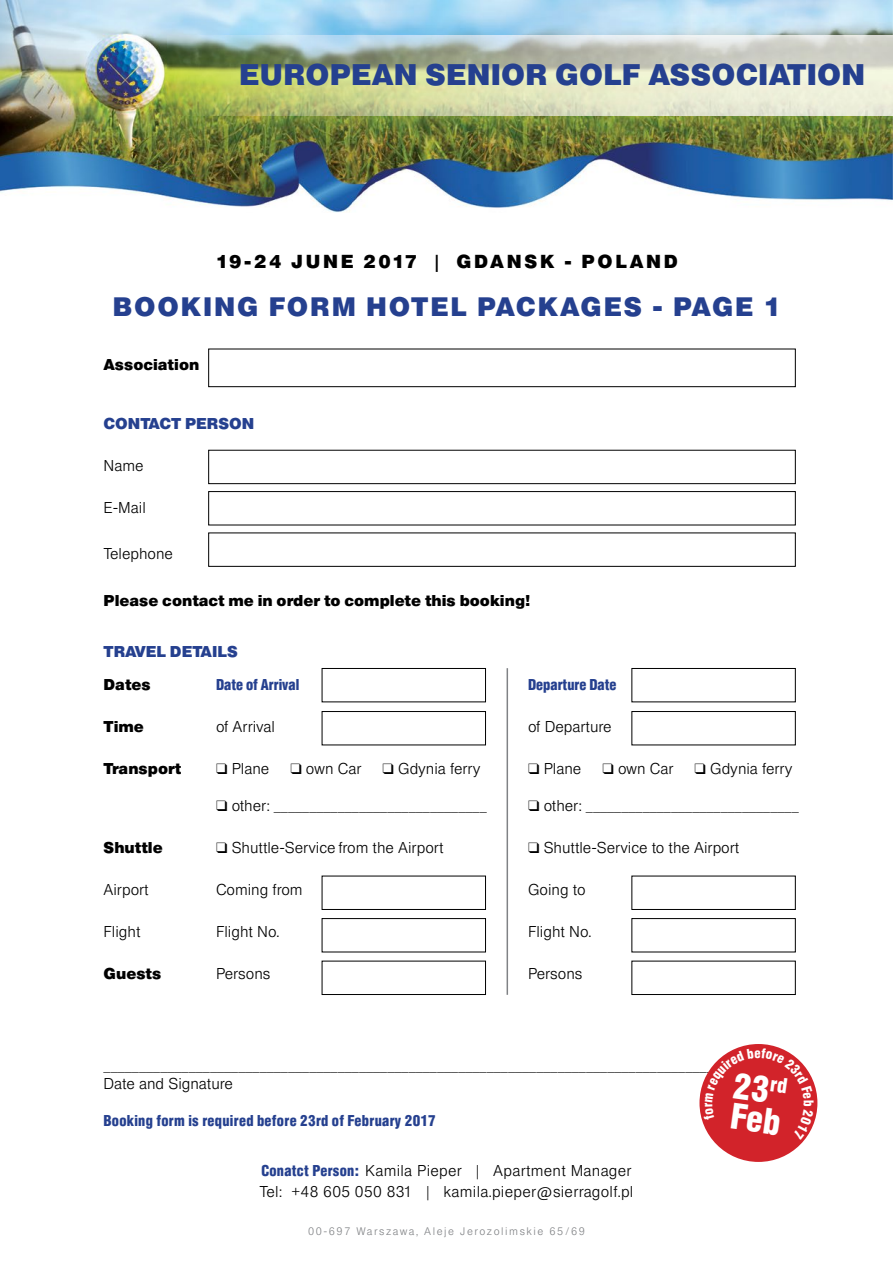
<style>
.page{position:relative;width:893px;height:1263px;background:#fff}
.page>*{position:absolute;margin:0;border:0;box-sizing:border-box;transform-origin:0 0}
.t1{font:35.25px "Europa Gro SBOP Bol Con";color:#fff}
.t2{font:700 28.5px "Europa Gro SBOP";letter-spacing:.01em;color:#25408f}
.t3{font:700 25.5px "Europa Gro SBOP";letter-spacing:.075em;color:#25408f}
.t4{font:700 18px "Europa Gro SBOP";letter-spacing:.15em;color:#000}
.t5{font:300 15px "Europa Gro SBOP";color:#000}
.t6{font:300 15px "Europa Gro SBOP";letter-spacing:.02em;color:#000}
.t7{font:700 15px "Europa Gro SBOP";color:#000}
.t8{font:15px "Europa Gro SBOP Bol Con";letter-spacing:.02em;color:#25408f}
.t9{font:700 15px "Europa Gro SBOP";color:#25408f}
.t10{font:15px "Europa Gro SBOP Bol Con";color:#25408f}
.t11{font:13.5px "Europa Gro SBOP Bol Con";color:#fff}
.t12{font:300 10.5px "Europa Gro SBOP";letter-spacing:.15em;color:#808285}
.s1{font-family:"Europa Gro SBOP Bol Con";font-weight:400;color:#25408f}
</style>
<div class="page">
<div style="left:208px;top:450px;width:588px;height:34px;border:1px solid #000"></div>
<div style="left:208px;top:491px;width:588px;height:34px;border:1px solid #000"></div>
<div style="left:208px;top:533px;width:588px;height:34px;border:1px solid #000"></div>
<img style="left:0;top:0;width:893px;height:213px">
<img style="left:168px;top:36px;width:725px;height:80px">
<div style="left:699px;top:1044px;width:118px;height:118px;background:#d2232a;border-radius:50%"></div>
<div style="left:208px;top:349px;width:588px;height:38px;border:1px solid #000"></div>
<div style="left:322px;top:668px;width:164px;height:34px;border:1px solid #000"></div>
<div style="left:322px;top:711px;width:164px;height:34px;border:1px solid #000"></div>
<div style="left:322px;top:876px;width:164px;height:34px;border:1px solid #000"></div>
<div style="left:322px;top:918px;width:164px;height:34px;border:1px solid #000"></div>
<div style="left:322px;top:961px;width:164px;height:34px;border:1px solid #000"></div>
<div style="left:632px;top:668px;width:164px;height:34px;border:1px solid #000"></div>
<div style="left:632px;top:711px;width:164px;height:34px;border:1px solid #000"></div>
<div style="left:632px;top:876px;width:164px;height:34px;border:1px solid #000"></div>
<div style="left:632px;top:918px;width:164px;height:34px;border:1px solid #000"></div>
<div style="left:632px;top:961px;width:164px;height:34px;border:1px solid #000"></div>
<hr style="left:507px;top:668px;width:1px;height:327px;background:#808285">
<svg style="left:704px;top:1048px;width:109px;height:91px"></svg>
<p class="t2" style="left:239px;top:57px;width:627px">EUROPEAN SENIOR GOLF ASSOCIATION</p>
<p class="t4" style="left:216px;top:250px;width:463px">19-24 JUNE 2017 | GDANSK - POLAND</p>
<p class="t3" style="left:113px;top:291px;width:670px">BOOKING FORM HOTEL PACKAGES - PAGE 1</p>
<p class="t7" style="left:104px;top:355px;width:97px">Association</p>
<p class="t9" style="left:104px;top:414px;width:152px">CONTACT PERSON</p>
<p class="t5" style="left:104px;top:456px;width:42px">Name</p>
<p class="t5" style="left:104px;top:498px;width:44px">E-Mail</p>
<p class="t5" style="left:104px;top:545px;width:71px">Telephone</p>
<p class="t7" style="left:104px;top:591px;width:428px">Please contact me in order to complete this booking!</p>
<p class="t9" style="left:104px;top:642px;width:136px">TRAVEL DETAILS</p>
<p class="t7" style="left:104px;top:675px;width:49px">Dates</p>
<p class="t10" style="left:216px;top:675px;width:85px">Date of Arrival</p>
<p class="t10" style="left:528px;top:675px;width:90px">Departure Date</p>
<p class="t7" style="left:104px;top:717px;width:42px">Time</p>
<p class="t5" style="left:216px;top:717px;width:60px">of Arrival</p>
<p class="t5" style="left:528px;top:717px;width:85px">of Departure</p>
<p class="t7" style="left:104px;top:759px;width:79px">Transport</p>
<p class="t5" style="left:216px;top:759px;width:55px">❑ Plane</p>
<p class="t5" style="left:290px;top:759px;width:73px">❑ own Car</p>
<p class="t5" style="left:383px;top:759px;width:99px">❑ Gdynia ferry</p>
<p class="t5" style="left:528px;top:759px;width:55px">❑ Plane</p>
<p class="t5" style="left:602px;top:759px;width:73px">❑ own Car</p>
<p class="t5" style="left:695px;top:759px;width:99px">❑ Gdynia ferry</p>
<p class="t5" style="left:216px;top:797px;width:272px">❑ other: ______________________________</p>
<p class="t5" style="left:528px;top:797px;width:272px">❑ other: ______________________________</p>
<p class="t7" style="left:104px;top:838px;width:61px">Shuttle</p>
<p class="t5" style="left:216px;top:839px;width:229px">❑ Shuttle-Service from the Airport</p>
<p class="t5" style="left:528px;top:839px;width:213px">❑ Shuttle-Service to the Airport</p>
<p class="t5" style="left:104px;top:881px;width:47px">Airport</p>
<p class="t5" style="left:216px;top:881px;width:88px">Coming from</p>
<p class="t5" style="left:528px;top:881px;width:59px">Going to</p>
<p class="t5" style="left:104px;top:923px;width:38px">Flight</p>
<p class="t5" style="left:216px;top:923px;width:65px">Flight No.</p>
<p class="t5" style="left:528px;top:923px;width:65px">Flight No.</p>
<p class="t7" style="left:104px;top:964px;width:59px">Guests</p>
<p class="t5" style="left:216px;top:965px;width:56px">Persons</p>
<p class="t5" style="left:528px;top:965px;width:56px">Persons</p>
<p class="t11" style="left:754px;top:1045px;width:8px">e</p>
<p class="t1" style="left:736px;top:1064px;width:55px;rotate:8deg">23<sup>rd</sup></p>
<p class="t5" style="left:104px;top:1056px;width:626px">________________________________________________________________________________________</p>
<p class="t5" style="left:104px;top:1074px;width:131px">Date and Signature</p>
<p class="t8" style="left:104px;top:1112px;width:334px">Booking form is required before 23rd of February 2017</p>
<p class="t6" style="left:261px;top:1162px;width:372px"><span class="s1">Conatct Person:</span> Kamila Pieper | Apartment Manager</p>
<p class="t6" style="left:260px;top:1183px;width:375px">Tel: +48 605 050 831 | kamila.pieper@sierragolf.pl</p>
<p class="t12" style="left:308px;top:1225px;width:278px">00-697 Warszawa, Aleje Jerozolimskie 65/69</p>
<p class="t11" style="left:817px;top:1100px;width:8px;rotate:90deg">b</p>
</div>
